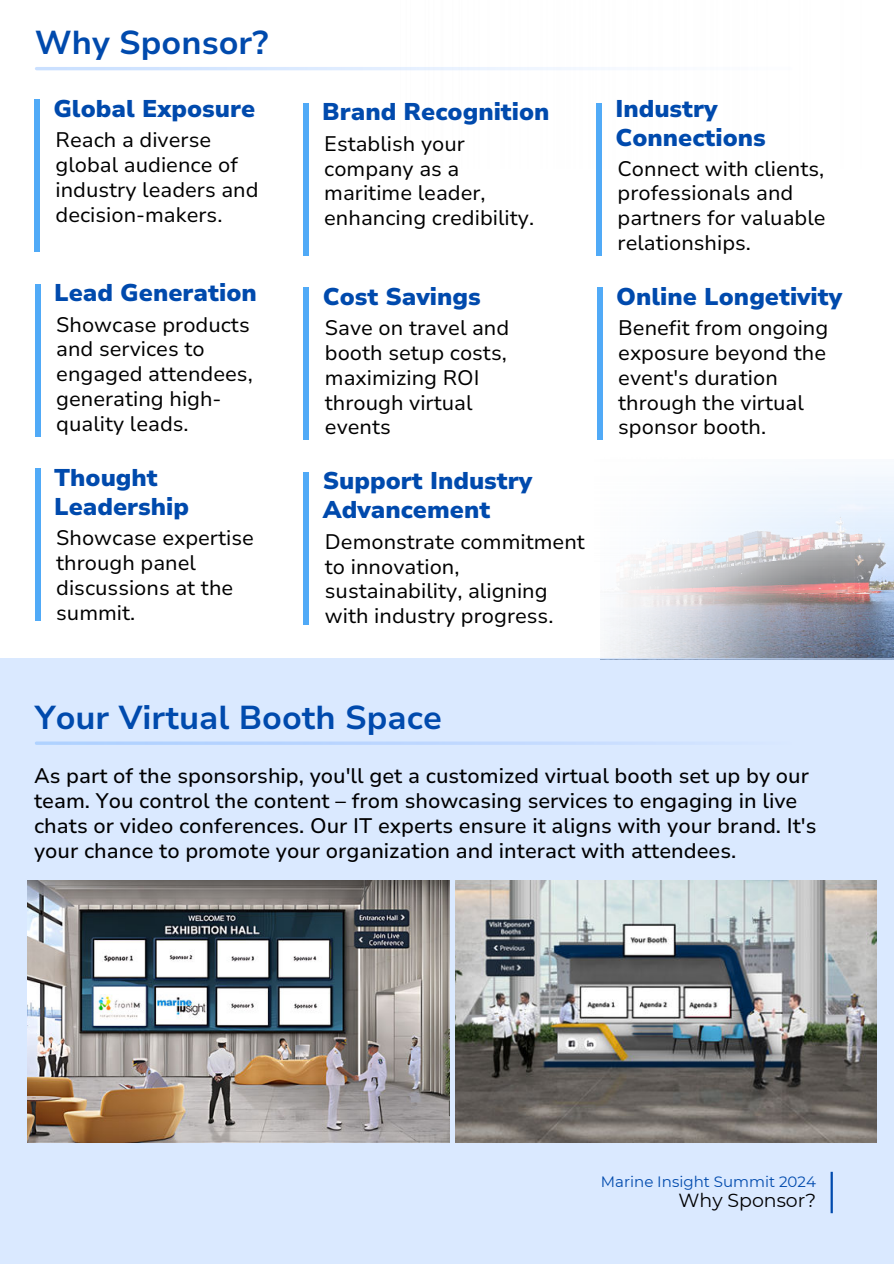
<style>
.page{position:relative;width:894px;height:1264px;background:#fff}
.page>*{position:absolute;margin:0;border:0;box-sizing:border-box;transform-origin:0 0}
.t1{font:700 33px "Nunito Sans 10 pt";color:#004aad}
.t2{font:900 24.15px/29px "Nunito Sans 10 pt";color:#004aad}
.t3{font:21px/24.8px "Nunito Sans 10 pt";color:#000}
.t4{font:500 21px/24.8px "Nunito Sans 10 pt";color:#000}
.t5{font:18.9px "Montserrat";color:#000}
.t6{font:15px "Montserrat";color:#004aad}
</style>
<div class="page">
<img style="left:34px;top:67px;width:576px;height:102px">
<div style="left:34px;top:100px;width:6px;height:152px;background:#50aaf7"></div>
<div style="left:303px;top:103px;width:5px;height:152px;background:#50aaf7"></div>
<div style="left:596px;top:103px;width:6px;height:152px;background:#50aaf7"></div>
<div style="left:35px;top:284px;width:6px;height:152px;background:#50aaf7"></div>
<div style="left:303px;top:288px;width:6px;height:152px;background:#50aaf7"></div>
<div style="left:596px;top:288px;width:6px;height:152px;background:#50aaf7"></div>
<div style="left:35px;top:468px;width:6px;height:152px;background:#50aaf7"></div>
<div style="left:303px;top:472px;width:6px;height:152px;background:#50aaf7"></div>
<img style="left:601px;top:475px;width:292px;height:183px">
<div style="left:0;top:658px;width:893px;height:605px;background:#dae9ff"></div>
<hr style="left:830px;top:1171px;width:2px;height:42px;background:#004aad">
<svg style="left:36px;top:741px;width:647px;height:4px;fill:#c1d9ff"></svg>
<img style="left:27px;top:880px;width:422px;height:262px">
<img style="left:455px;top:880px;width:421px;height:261px">
<h1 class="t1" style="left:35px;top:19px;width:235px">Why Sponsor?</h1>
<p class="t2" style="left:53px;top:93px;width:203px">Global Exposure</p>
<p class="t3" style="left:55px;top:127px;width:204px">Reach a diverse global audience of industry leaders and decision-makers.</p>
<p class="t2" style="left:54px;top:277px;width:204px">Lead Generation</p>
<p class="t3" style="left:56px;top:311px;width:198px">Showcase products and services to engaged attendees, generating high&shy;quality leads.</p>
<p class="t2" style="left:54px;top:462px;width:136px">Thought<br>Leadership</p>
<p class="t3" style="left:56px;top:525px;width:199px">Showcase expertise through panel discussions at the summit.</p>
<p class="t2" style="left:322px;top:97px;width:229px">Brand Recognition</p>
<p class="t3" style="left:324px;top:130px;width:211px">Establish your company as a maritime leader, enhancing credibility.</p>
<p class="t2" style="left:323px;top:281px;width:159px">Cost Savings</p>
<p class="t3" style="left:325px;top:315px;width:186px">Save on travel and booth setup costs, maximizing ROI through virtual events</p>
<p class="t2" style="left:323px;top:465px;width:211px">Support Industry<br>Advancement</p>
<p class="t3" style="left:325px;top:528px;width:261px">Demonstrate commitment to innovation, sustainability, aligning with industry progress.</p>
<p class="t2" style="left:615px;top:93px;width:152px">Industry<br>Connections</p>
<p class="t3" style="left:617px;top:155px;width:209px">Connect with clients, professionals and partners for valuable relationships.</p>
<p class="t2" style="left:616px;top:281px;width:227px">Online Longetivity</p>
<p class="t3" style="left:618px;top:315px;width:211px">Benefit from ongoing exposure beyond the event's duration through the virtual sponsor booth.</p>
<h1 class="t1" style="left:35px;top:693px;width:408px">Your Virtual Booth Space</h1>
<p class="t4" style="left:34px;top:762px;width:783px">As part of the sponsorship, you'll get a customized virtual booth set up by our team. You control the content – from showcasing services to engaging in live chats or video conferences. Our IT experts ensure it aligns with your brand. It's your chance to promote your organization and interact with attendees.</p>
<p class="t6" style="left:600px;top:1171px;width:216px">Marine Insight Summit 2024</p>
<p class="t5" style="left:678px;top:1187px;width:139px">Why Sponsor?</p>
</div>
